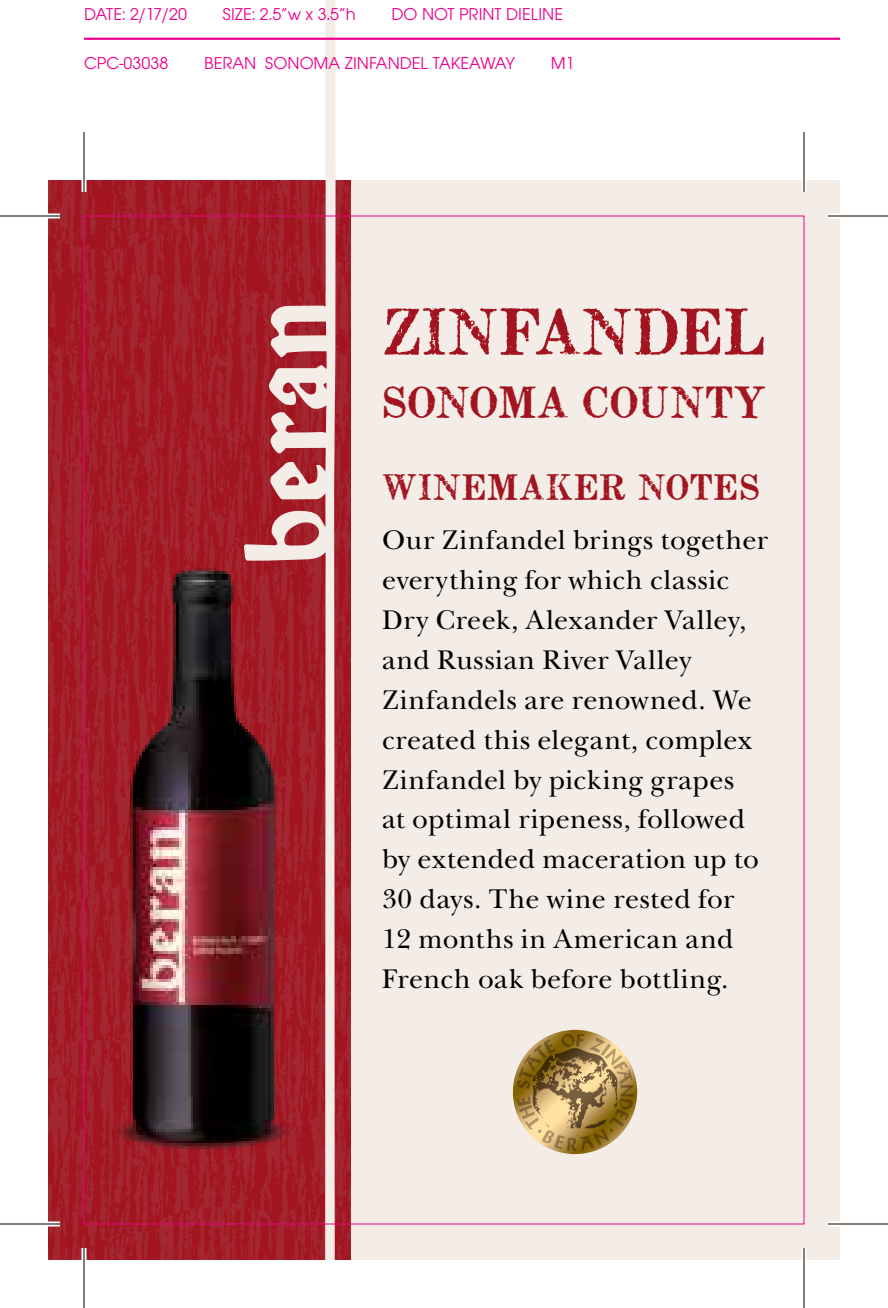
<style>
.page{position:relative;width:888px;height:1308px;background:#fff}
.page>*{position:absolute;margin:0;border:0;box-sizing:border-box;transform-origin:0 0}
.t1{font:64.8px "Matchwood Bold WF";letter-spacing:-.005em;color:#a21520}
.t2{font:44px "Matchwood Bold WF";letter-spacing:.005em;color:#a21520}
.t3{font:36px "Matchwood Bold WF";letter-spacing:.01em;color:#a21520}
.t4{font:28.4px/40px "New Baskerville";letter-spacing:.015em;color:#000}
.t5{font:18px "Avant Garde Gothic Itc T";color:#ec008c}
</style>
<div class="page">
<div style="left:48px;top:180px;width:792px;height:1080px;background:#f4ede7"></div>
<img style="left:48px;top:180px;width:302px;height:1080px">
<img style="left:96px;top:568px;width:148px;height:586px">
<svg style="left:244px;top:0;width:92px;height:1260px"></svg>
<svg style="left:513px;top:1030px;width:124px;height:124px"></svg>
<hr style="left:84px;top:38px;width:756px;height:2px;background:#ec008c">
<hr style="left:0;top:214px;width:60px;height:4px;background:#fff">
<hr style="left:828px;top:214px;width:60px;height:4px;background:#fff">
<hr style="left:0;top:1222px;width:60px;height:4px;background:#fff">
<hr style="left:828px;top:1222px;width:60px;height:4px;background:#fff">
<hr style="left:82px;top:132px;width:4px;height:60px;background:#fff">
<hr style="left:82px;top:1248px;width:4px;height:60px;background:#fff">
<hr style="left:802px;top:132px;width:4px;height:60px;background:#fff">
<hr style="left:802px;top:1248px;width:4px;height:60px;background:#fff">
<hr style="left:0;top:215px;width:60px;height:2px;background:#000">
<hr style="left:828px;top:215px;width:60px;height:2px;background:#000">
<hr style="left:0;top:1223px;width:60px;height:2px;background:#000">
<hr style="left:828px;top:1223px;width:60px;height:2px;background:#000">
<hr style="left:83px;top:132px;width:2px;height:60px;background:#000">
<hr style="left:83px;top:1248px;width:2px;height:60px;background:#000">
<hr style="left:803px;top:132px;width:2px;height:60px;background:#000">
<hr style="left:803px;top:1248px;width:2px;height:60px;background:#000">
<p class="t5" style="left:84px;top:3px;width:104px">DATE: 2/17/20</p>
<p class="t5" style="left:223px;top:3px;width:134px">SIZE: 2.5”w x 3.5”h</p>
<p class="t5" style="left:392px;top:3px;width:173px">DO NOT PRINT DIELINE</p>
<p class="t5" style="left:84px;top:52px;width:86px">CPC-03038</p>
<p class="t5" style="left:204px;top:52px;width:312px">BERAN SONOMA ZINFANDEL TAKEAWAY</p>
<p class="t5" style="left:551px;top:52px;width:25px">M1</p>
<h1 class="t1" style="left:382px;top:308px;width:384px">ZINFANDEL</h1>
<h2 class="t2" style="left:382px;top:386px;width:385px">SONOMA COUNTY</h2>
<p class="t3" style="left:382px;top:474px;width:379px">WINEMAKER NOTES</p>
<p class="t4" style="left:382px;top:520px;width:387px">Our Zinfandel brings together everything for which classic<br>Dry Creek, Alexander Valley, and Russian River Valley<br>Zinfandels are renowned. We created this elegant, complex<br>Zinfandel by picking grapes<br>at optimal ripeness, followed by extended maceration up to<br>30 days. The wine rested for<br>12 months in American and<br>French oak before bottling.</p>
</div>
